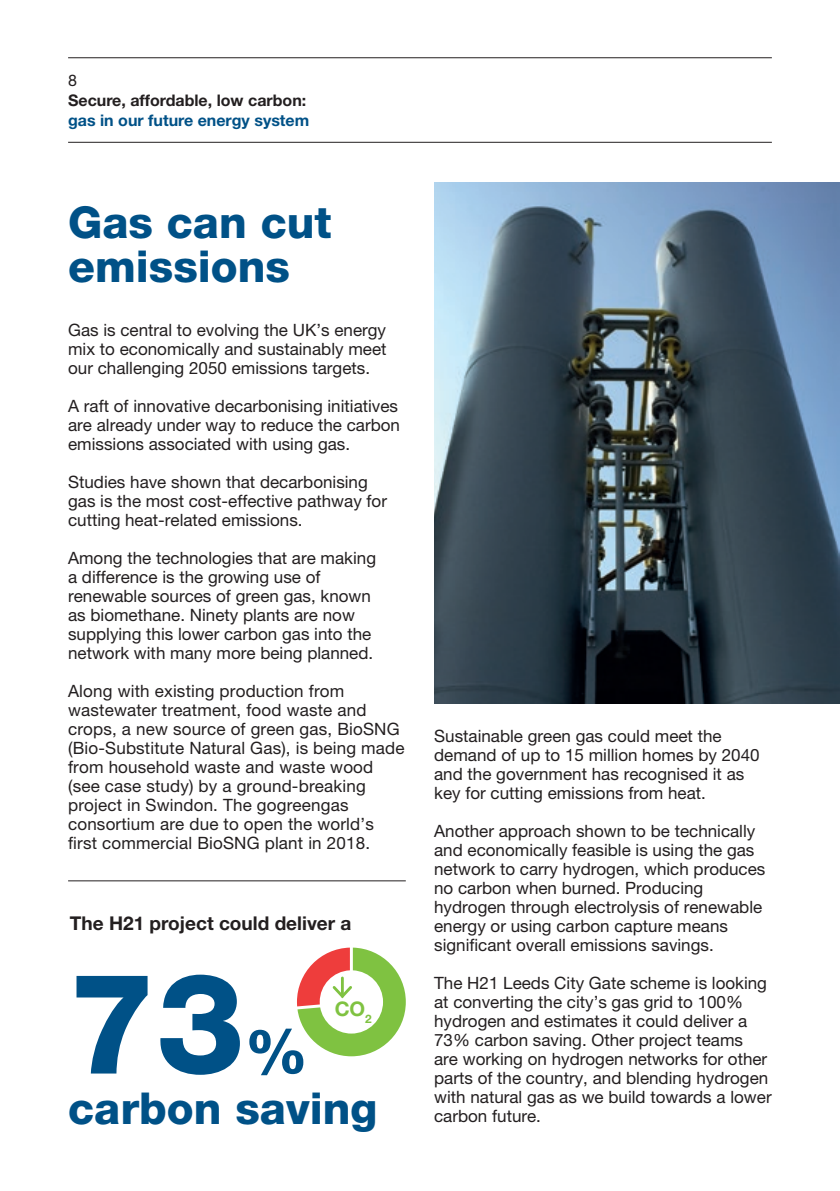
<style>
.page{position:relative;width:840px;height:1191px;background:#fff}
.page>*{position:absolute;margin:0;border:0;box-sizing:border-box;transform-origin:0 0}
.t1{font:800 140px "Helvetica Neue LT";color:#005187}
.t2{font:800 62px "Helvetica Neue LT";color:#005187}
.t3{font:800 44px/44px "Helvetica Neue LT";color:#005187}
.t4{font:700 20.2px "Helvetica Neue LT";color:#7fc241}
.t5{font:700 19px "Helvetica Neue LT";color:#231f20}
.t6{font:17px/19px "Helvetica Neue LT";color:#231f20}
.t7{font:700 16px "Helvetica Neue LT";color:#231f20}
.t8{font:700 16px "Helvetica Neue LT";color:#005187}
.t9{font:16px "Helvetica Neue LT";color:#231f20}
</style>
<div class="page">
<hr style="left:68px;top:57px;width:703px;height:1px;background:#231f20">
<hr style="left:68px;top:142px;width:703px;height:1px;background:#231f20">
<img style="left:434px;top:182px;width:405px;height:521px">
<hr style="left:68px;top:880px;width:337px;height:1px;background:#231f20">
<svg style="left:297px;top:947px;width:108px;height:109px"></svg>
<p class="t9" style="left:68px;top:71px;width:10px">8</p>
<p class="t7" style="left:68px;top:91px;width:239px">Secure, affordable, low carbon:</p>
<p class="t8" style="left:68px;top:111px;width:242px">gas in our future energy system</p>
<h3 class="t3" style="left:68px;top:201px;width:265px">Gas can cut emissions</h3>
<p class="t6" style="left:68px;top:320px;width:320px;text-align:justify">Gas is central to evolving the UK’s energy mix to economically and sustainably meet our challenging 2050 emissions targets.</p>
<p class="t6" style="left:68px;top:396px;width:333px;text-align:justify">A raft of innovative decarbonising initiatives are already under way to reduce the carbon emissions associated with using gas.</p>
<p class="t6" style="left:68px;top:472px;width:320px">Studies have shown that decarbonising gas is the most cost-effective pathway for cutting heat-related emissions.</p>
<p class="t6" style="left:68px;top:548px;width:309px">Among the technologies that are making a difference is the growing use of renewable sources of green gas, known as biomethane. Ninety plants are now supplying this lower carbon gas into the network with many more being planned.</p>
<p class="t6" style="left:68px;top:681px;width:338px">Along with existing production from wastewater treatment, food waste and crops, a new source of green gas, BioSNG (Bio-Substitute Natural Gas), is being made from household waste and waste wood (see case study) by a ground-breaking project in Swindon. The gogreengas consortium are due to open the world’s first commercial BioSNG plant in 2018.</p>
<p class="t5" style="left:70px;top:911px;width:283px">The H21 project could deliver a</p>
<h1 class="t1" style="left:68px;top:940px;width:178px">73</h1>
<p class="t4" style="left:334px;top:996px;width:39px">CO<sub>2</sub></p>
<h2 class="t2" style="left:244px;top:1014px;width:65px">%</h2>
<h3 class="t3" style="left:68px;top:1085px;width:310px">carbon saving</h3>
<p class="t6" style="left:434px;top:726px;width:327px">Sustainable green gas could meet the demand of up to 15 million homes by 2040 and the government has recognised it as key for cutting emissions from heat.</p>
<p class="t6" style="left:434px;top:821px;width:332px">Another approach shown to be technically and economically feasible is using the gas network to carry hydrogen, which produces no carbon when burned. Producing hydrogen through electrolysis of renewable energy or using carbon capture means significant overall emissions savings.</p>
<p class="t6" style="left:434px;top:973px;width:339px">The H21 Leeds City Gate scheme is looking at converting the city’s gas grid to 100% hydrogen and estimates it could deliver a 73% carbon saving. Other project teams<br>are working on hydrogen networks for other parts of the country, and blending hydrogen with natural gas as we build towards a lower carbon future.</p>
</div>
